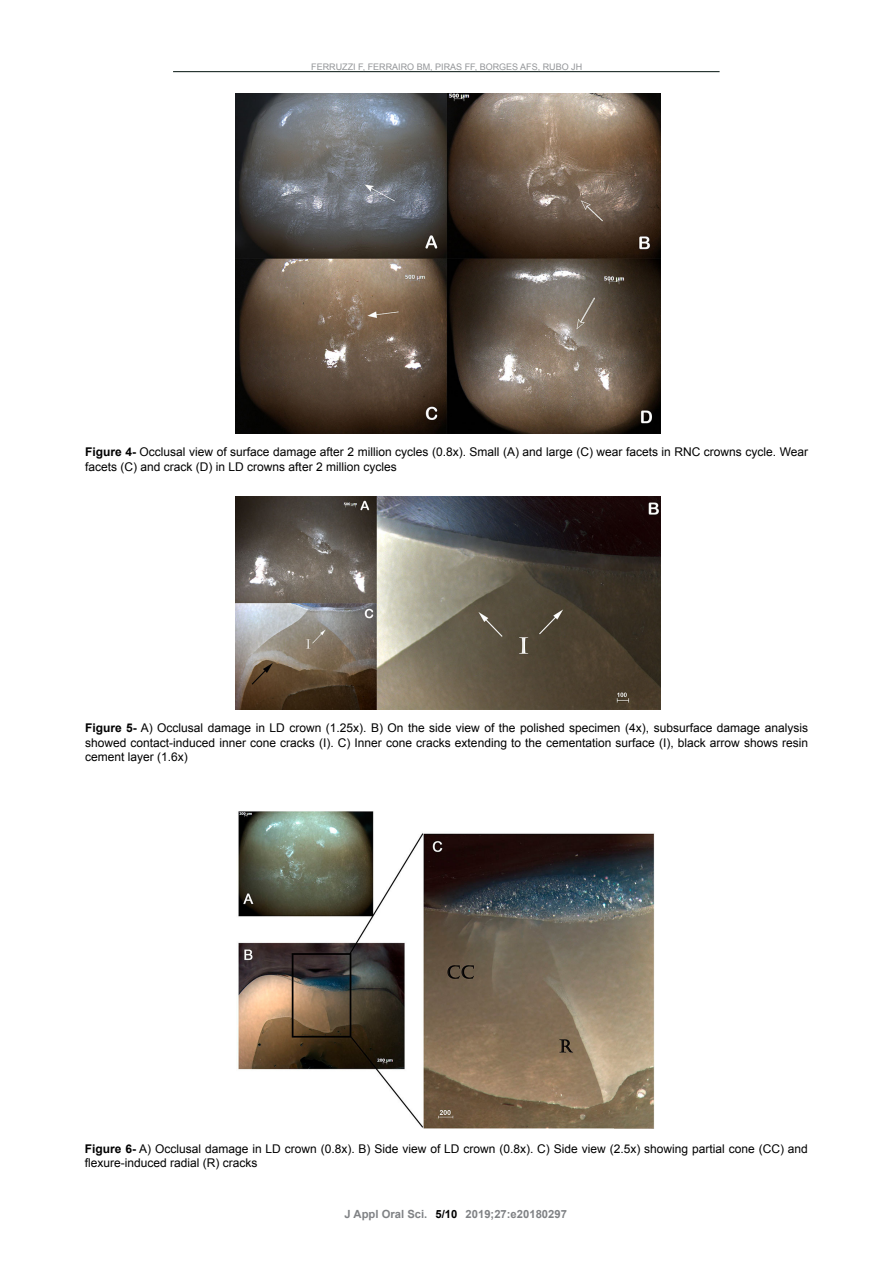
<style>
.page{position:relative;width:893px;height:1263px;background:#fff}
.page>*{position:absolute;margin:0;border:0;box-sizing:border-box;transform-origin:0 0}
.t1{font:12px/14.4px "Arial";color:#000}
.t2{font:700 11.25px "Arial";color:#808285}
.t3{font:9px "Arial";color:#939598}
.s1{font-weight:700}
.s2{color:#000}
</style>
<div class="page">
<hr style="left:173px;top:71px;width:547px;height:1px;background:#00110d">
<img style="left:235px;top:94px;width:425px;height:340px">
<img style="left:235px;top:496px;width:425px;height:213px">
<img style="left:238px;top:811px;width:417px;height:318px">
<p class="t3" style="left:311px;top:61px;width:273px">FERRUZZI F, FERRAIRO BM, PIRAS FF, BORGES AFS, RUBO JH</p>
<p class="t1" style="left:85px;top:445px;width:724px"><span class="s1">Figure 4-</span> Occlusal view of surface damage after 2 million cycles (0.8x). Small (A) and large (C) wear facets in RNC crowns cycle. Wear facets (C) and crack (D) in LD crowns after 2 million cycles</p>
<p class="t1" style="left:85px;top:721px;width:725px;text-align:justify"><span class="s1">Figure 5-</span> A) Occlusal damage in LD crown (1.25x). B) On the side view of the polished specimen (4x), subsurface damage analysis showed contact-induced inner cone cracks (I). C) Inner cone cracks extending to the cementation surface (I), black arrow shows resin cement layer (1.6x)</p>
<p class="t1" style="left:85px;top:1141px;width:725px"><span class="s1">Figure 6-</span> A) Occlusal damage in LD crown (0.8x). B) Side view of LD crown (0.8x). C) Side view (2.5x) showing partial cone (CC) and flexure-induced radial (R) cracks</p>
<p class="t2" style="left:345px;top:1206px;width:224px">J Appl Oral Sci. <span class="s2">5/10</span> 2019;27:e20180297</p>
</div>
